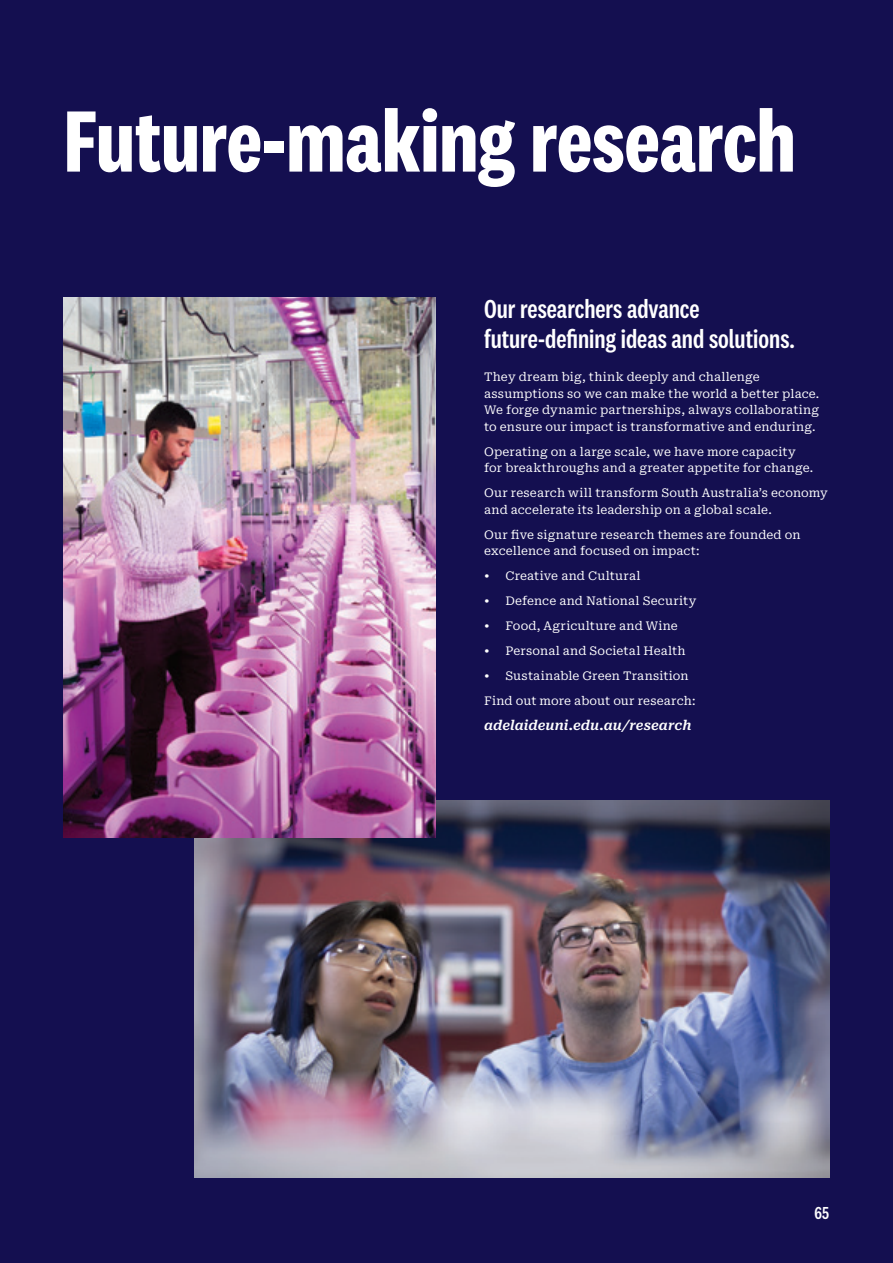
<style>
.page{position:relative;width:893px;height:1263px;background:#140f50}
.page>*{position:absolute;margin:0;border:0;box-sizing:border-box;transform-origin:0 0}
.Headline_-_XL{font:700 90px "National 2 Condensed";color:#fff}
.Subhead_-_M{font:500 27px/30px "National 2 Condensed";color:#fff}
.Content_page_headline_-_S{font:500 18px "National 2 Condensed";color:#fff}
.Body_copy_-_S_-_8pt{font:italic 600 13.5px "Roboto Serif";letter-spacing:.005em;color:#fff}
.Body_copy_-_S_-_8pt-2{font:12px/16.5px "Roboto Serif";letter-spacing:.015em;color:#fff}
</style>
<div class="page">
<img style="left:195px;top:800px;width:634px;height:378px">
<img style="left:64px;top:297px;width:372px;height:541px">
<p class="Headline_-_XL" style="left:64px;top:91px;width:733px">Future-making research</p>
<p class="Subhead_-_M" style="left:484px;top:294px;width:312px">Our researchers advance future-defining ideas and solutions.</p>
<p class="Body_copy_-_S_-_8pt-2" style="left:484px;top:368px;width:337px">They dream big, think deeply and challenge assumptions so we can make the world a better place.<br>We forge dynamic partnerships, always collaborating to ensure our impact is transformative and enduring.</p>
<p class="Body_copy_-_S_-_8pt-2" style="left:484px;top:442px;width:331px">Operating on a large scale, we have more capacity for breakthroughs and a greater appetite for change.</p>
<p class="Body_copy_-_S_-_8pt-2" style="left:484px;top:484px;width:345px">Our research will transform South Australia’s economy and accelerate its leadership on a global scale.</p>
<p class="Body_copy_-_S_-_8pt-2" style="left:484px;top:525px;width:318px">Our five signature research themes are founded on excellence and focused on impact:</p>
<p class="Body_copy_-_S_-_8pt-2" style="left:484px;top:567px;width:158px">• Creative and Cultural</p>
<p class="Body_copy_-_S_-_8pt-2" style="left:484px;top:592px;width:214px">• Defence and National Security</p>
<p class="Body_copy_-_S_-_8pt-2" style="left:484px;top:617px;width:195px">• Food, Agriculture and Wine</p>
<p class="Body_copy_-_S_-_8pt-2" style="left:484px;top:642px;width:203px">• Personal and Societal Health</p>
<p class="Body_copy_-_S_-_8pt-2" style="left:484px;top:667px;width:206px">• Sustainable Green Transition</p>
<p class="Body_copy_-_S_-_8pt-2" style="left:484px;top:692px;width:213px">Find out more about our research:</p>
<p class="Body_copy_-_S_-_8pt" style="left:484px;top:714px;width:209px">adelaideuni.edu.au/research</p>
<p class="Content_page_headline_-_S" style="left:814px;top:1203px;width:16px">65</p>
</div>
